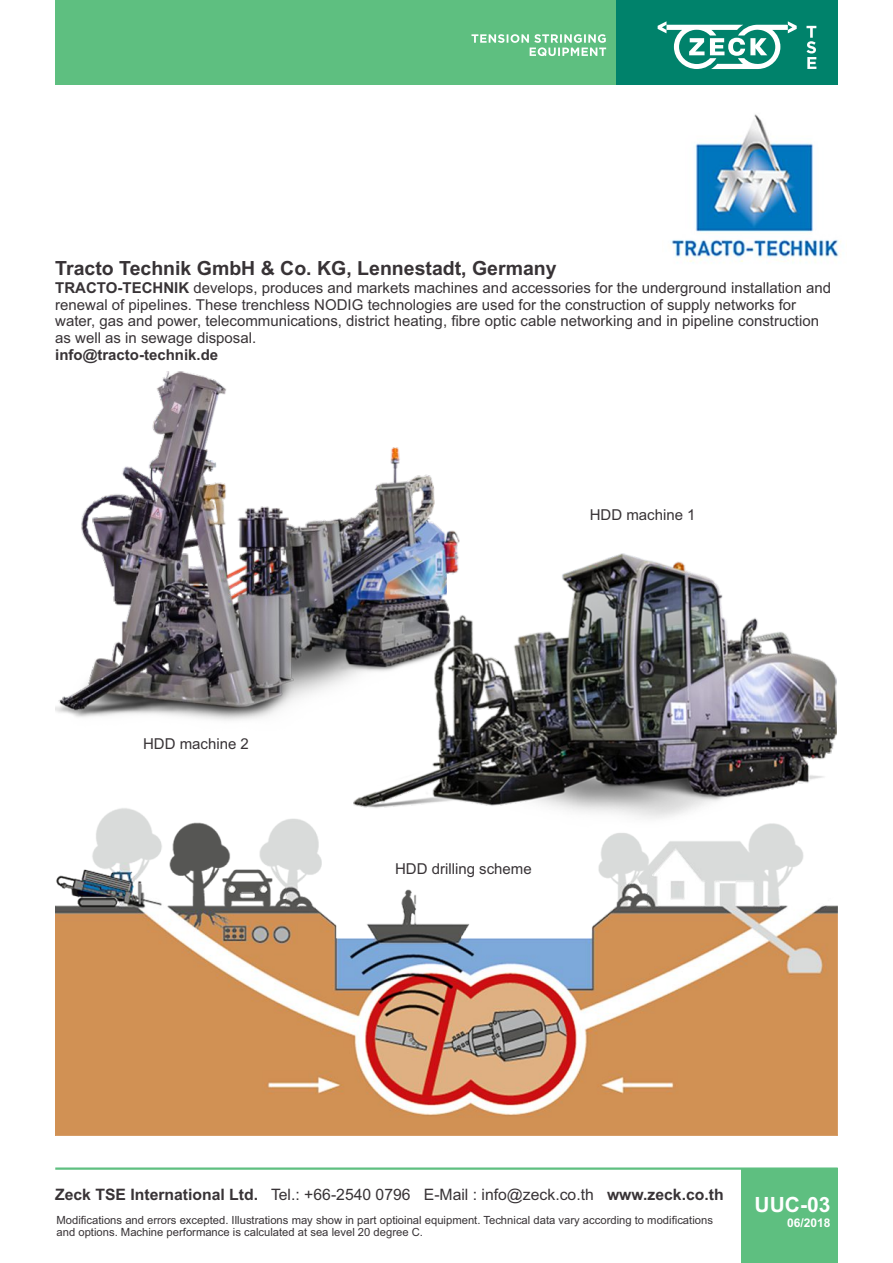
<style>
.page{position:relative;width:893px;height:1263px;background:#fff}
.page>*{position:absolute;margin:0;border:0;box-sizing:border-box;transform-origin:0 0}
.t1{font:700 21px "Arial";color:#fff}
.t2{font:700 19.5px "Arial";color:#383336}
.t3{font:15.75px "Arial";color:#383336}
.t4{font:15px/16.8px "Arial";color:#383336}
.t5{font:700 15px "Arial";color:#383336}
.t6{font:700 12px "Arial";color:#fff}
.t7{font:11.25px/12.6px "Arial";color:#383336}
.s1{font-weight:700}
</style>
<div class="page">
<img style="left:56px;top:371px;width:781px;height:435px">
<img style="left:56px;top:806px;width:782px;height:329px">
<div style="left:55px;top:0;width:562px;height:85px;background:#5ebf80"></div>
<div style="left:617px;top:0;width:221px;height:85px;background:#00826b"></div>
<svg style="left:471px;top:34px;width:135px;height:22px"></svg>
<svg style="left:806px;top:26px;width:10px;height:43px"></svg>
<svg style="left:658px;top:21px;width:139px;height:48px"></svg>
<hr style="left:55px;top:1167px;width:783px;height:3px;background:#5ebf80">
<div style="left:741px;top:1168px;width:97px;height:95px;background:#5ebf80"></div>
<img style="left:671px;top:114px;width:170px;height:149px">
<h2 class="t2" style="left:55px;top:261px;width:503px">Tracto Technik GmbH &amp; Co. KG, Lennestadt, Germany</h2>
<p class="t4" style="left:55px;top:281px;width:777px"><span class="s1">TRACTO-TECHNIK</span> develops, produces and markets machines and accessories for the underground installation and renewal of pipelines. These trenchless NODIG technologies are used for the construction of supply networks for water, gas and power, telecommunications, district heating, fibre optic cable networking and in pipeline construction as well as in sewage disposal.</p>
<p class="t5" style="left:55px;top:349px;width:164px">info@tracto-technik.de</p>
<p class="t4" style="left:143px;top:737px;width:107px">HDD machine 2</p>
<p class="t4" style="left:590px;top:507px;width:107px">HDD machine 1</p>
<p class="t4" style="left:395px;top:862px;width:138px">HDD drilling scheme</p>
<p class="t3" style="left:55px;top:1188px;width:670px"><span class="s1">Zeck TSE International Ltd.</span> Tel.: +66-2540 0796 E-Mail : info@zeck.co.th <span class="s1">www.zeck.co.th</span></p>
<p class="t7" style="left:57px;top:1214px;width:658px">Modifications and errors excepted. Illustrations may show in part optioinal equipment. Technical data vary according to modifications and options. Machine performance is calculated at sea level 20 degree C.</p>
<h1 class="t1" style="left:755px;top:1196px;width:77px">UUC-03</h1>
<p class="t6" style="left:787px;top:1218px;width:45px">06/2018</p>
</div>
